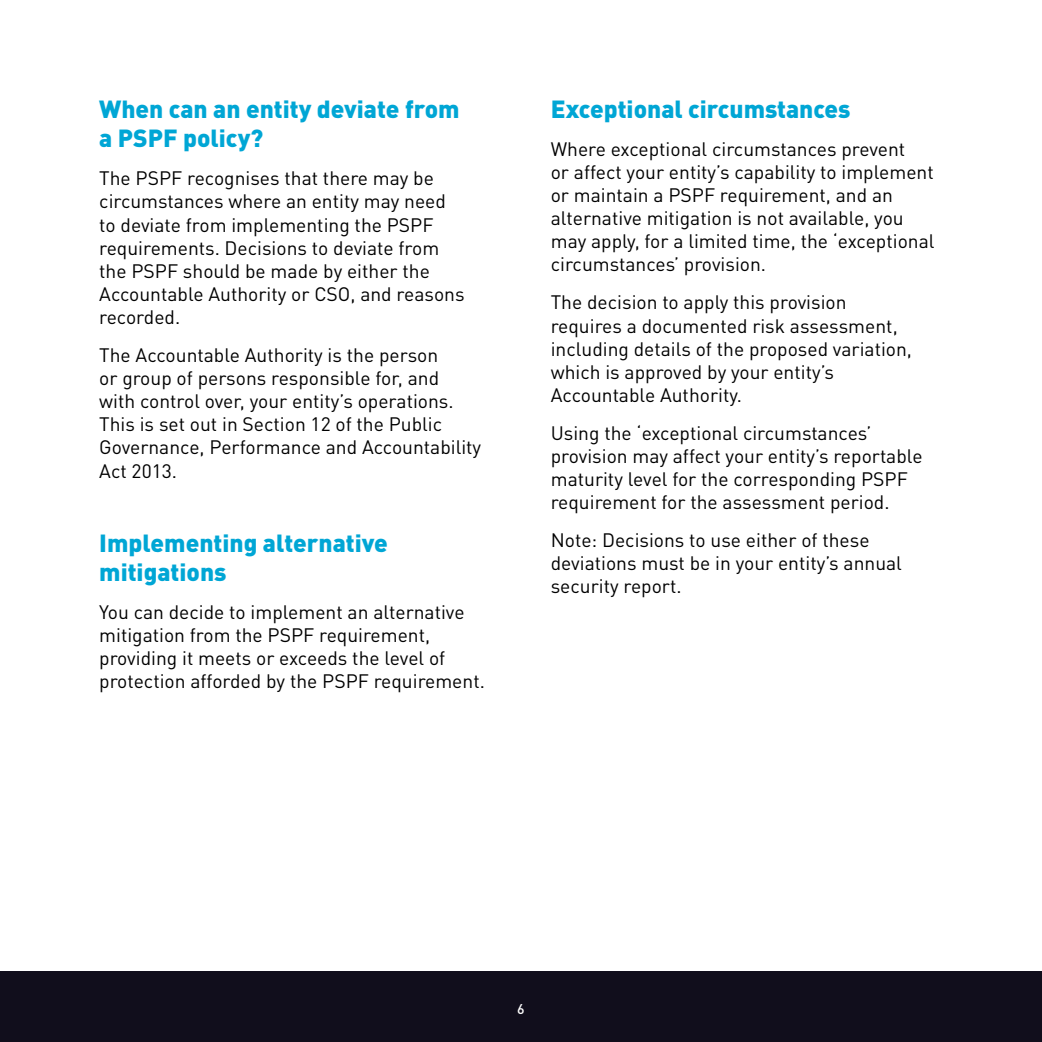
<style>
.page{position:relative;width:1042px;height:1042px;background:#fff}
.page>*{position:absolute;margin:0;border:0;box-sizing:border-box;transform-origin:0 0}
.t1{font:900 24.5px/29.4px "DINOT";color:#00a6d5}
.t2{font:19.25px/23.1px "DINOT";color:#000}
.t3{font:500 14px "DINOT";color:#fff}
</style>
<div class="page">
<div style="left:0;top:971px;width:1042px;height:71px;background:#110e1c"></div>
<h3 class="t1" style="left:99px;top:94px;width:362px">When can an entity deviate from a PSPF policy?</h3>
<p class="t2" style="left:99px;top:166px;width:367px">The PSPF recognises that there may be circumstances where an entity may need to deviate from implementing the PSPF requirements. Decisions to deviate from the PSPF should be made by either the Accountable Authority or CSO, and reasons recorded.</p>
<p class="t2" style="left:99px;top:343px;width:383px">The Accountable Authority is the person<br>or group of persons responsible for, and<br>with control over, your entity’s operations.<br>This is set out in Section 12 of the Public Governance, Performance and Accountability Act 2013.</p>
<h3 class="t1" style="left:99px;top:527px;width:290px">Implementing alternative mitigations</h3>
<p class="t2" style="left:99px;top:600px;width:387px">You can decide to implement an alternative mitigation from the PSPF requirement, providing it meets or exceeds the level of protection afforded by the PSPF requirement.</p>
<h3 class="t1" style="left:551px;top:94px;width:301px">Exceptional circumstances</h3>
<p class="t2" style="left:551px;top:137px;width:385px">Where exceptional circumstances prevent<br>or affect your entity’s capability to implement or maintain a PSPF requirement, and an alternative mitigation is not available, you may apply, for a limited time, the ‘exceptional circumstances’ provision.</p>
<p class="t2" style="left:551px;top:291px;width:363px">The decision to apply this provision requires a documented risk assessment, including details of the proposed variation, which is approved by your entity’s Accountable Authority.</p>
<p class="t2" style="left:551px;top:421px;width:373px">Using the ‘exceptional circumstances’ provision may affect your entity’s reportable maturity level for the corresponding PSPF requirement for the assessment period.</p>
<p class="t2" style="left:551px;top:528px;width:353px">Note: Decisions to use either of these deviations must be in your entity’s annual security report.</p>
<p class="t3" style="left:517px;top:1000px;width:9px">6</p>
</div>
